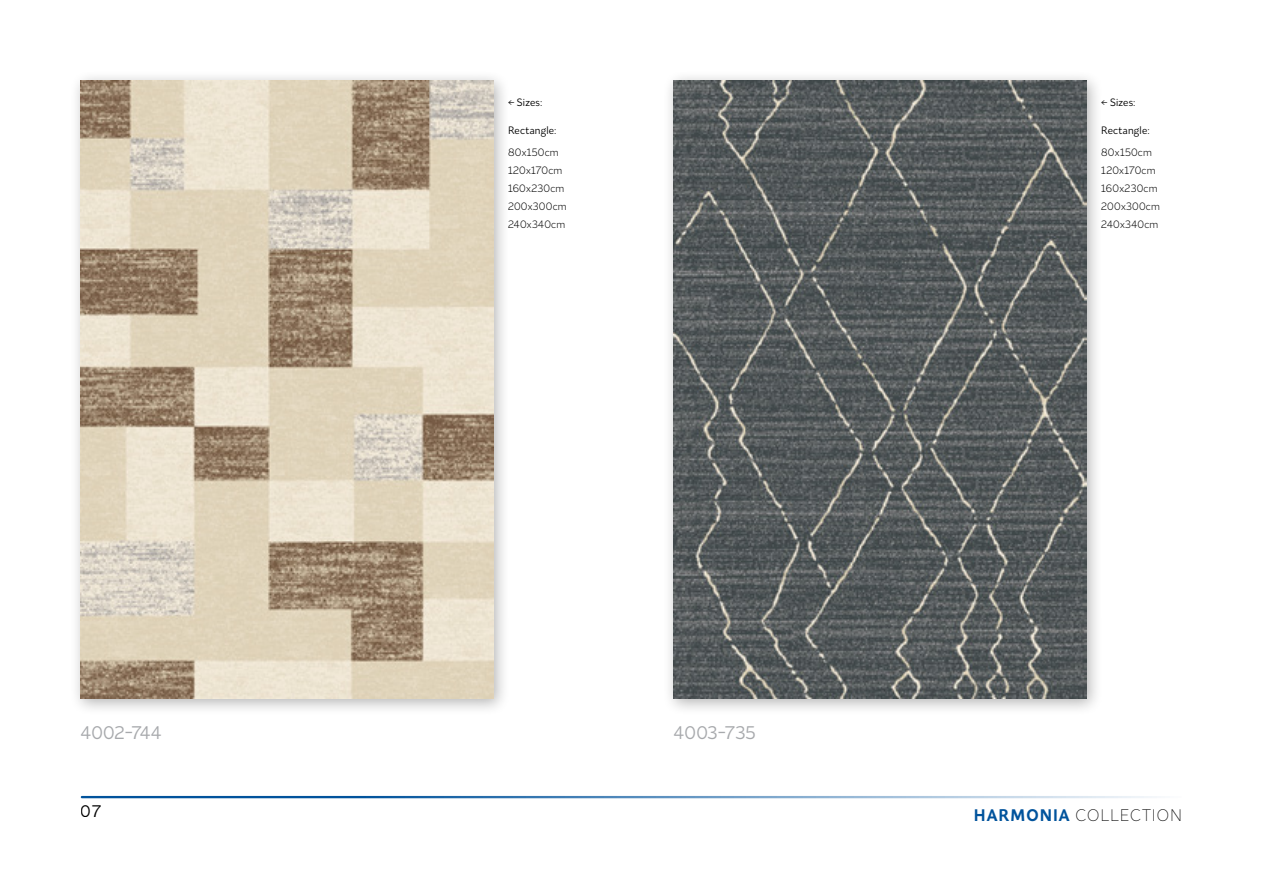
<style>
.page{position:relative;width:1263px;height:893px;background:#fff}
.page>*{position:absolute;margin:0;border:0;box-sizing:border-box;transform-origin:0 0}
.t1{font:200 18px "Asterisk Sans Variable";letter-spacing:.015em;color:#a7a9ac}
.t2{font:200 16.5px "Asterisk Sans Variable";letter-spacing:.06em;color:#000}
.t3{font:200 10.5px/18px "Asterisk Sans Variable";letter-spacing:.025em;color:#000}
.s1{color:#01539c}
</style>
<div class="page">
<div style="left:70px;top:70px;width:440px;height:645px;background:#000;opacity:.3"></div>
<img style="left:81px;top:81px;width:412px;height:617px">
<div style="left:663px;top:70px;width:440px;height:645px;background:#000;opacity:.3"></div>
<img style="left:674px;top:81px;width:412px;height:617px">
<div style="left:508px;top:96px;width:98px;height:521px;background:#fff"></div>
<div style="left:1101px;top:96px;width:99px;height:521px;background:#fff"></div>
<hr style="left:81px;top:796px;width:1101px;height:2px;background:#01539c">
<p class="t3" style="left:508px;top:94px;width:36px">← Sizes:</p>
<p class="t3" style="left:508px;top:119px;width:52px;line-height:22.2px">Rectangle:<br>80x150cm</p>
<p class="t3" style="left:508px;top:162px;width:60px">120x170cm<br>160x230cm<br>200x300cm<br>240x340cm</p>
<h1 class="t1" style="left:81px;top:723px;width:82px">4002-744</h1>
<h1 class="t1" style="left:674px;top:723px;width:83px">4003-735</h1>
<p class="t3" style="left:1101px;top:94px;width:36px">← Sizes:</p>
<p class="t3" style="left:1101px;top:119px;width:52px;line-height:22.2px">Rectangle:<br>80x150cm</p>
<p class="t3" style="left:1101px;top:162px;width:60px">120x170cm<br>160x230cm<br>200x300cm<br>240x340cm</p>
<h2 class="t2" style="left:81px;top:802px;width:22px">07</h2>
<h2 class="t2" style="left:974px;top:806px;width:210px"><span class="s1">HARMONIA</span> COLLECTION</h2>
</div>
